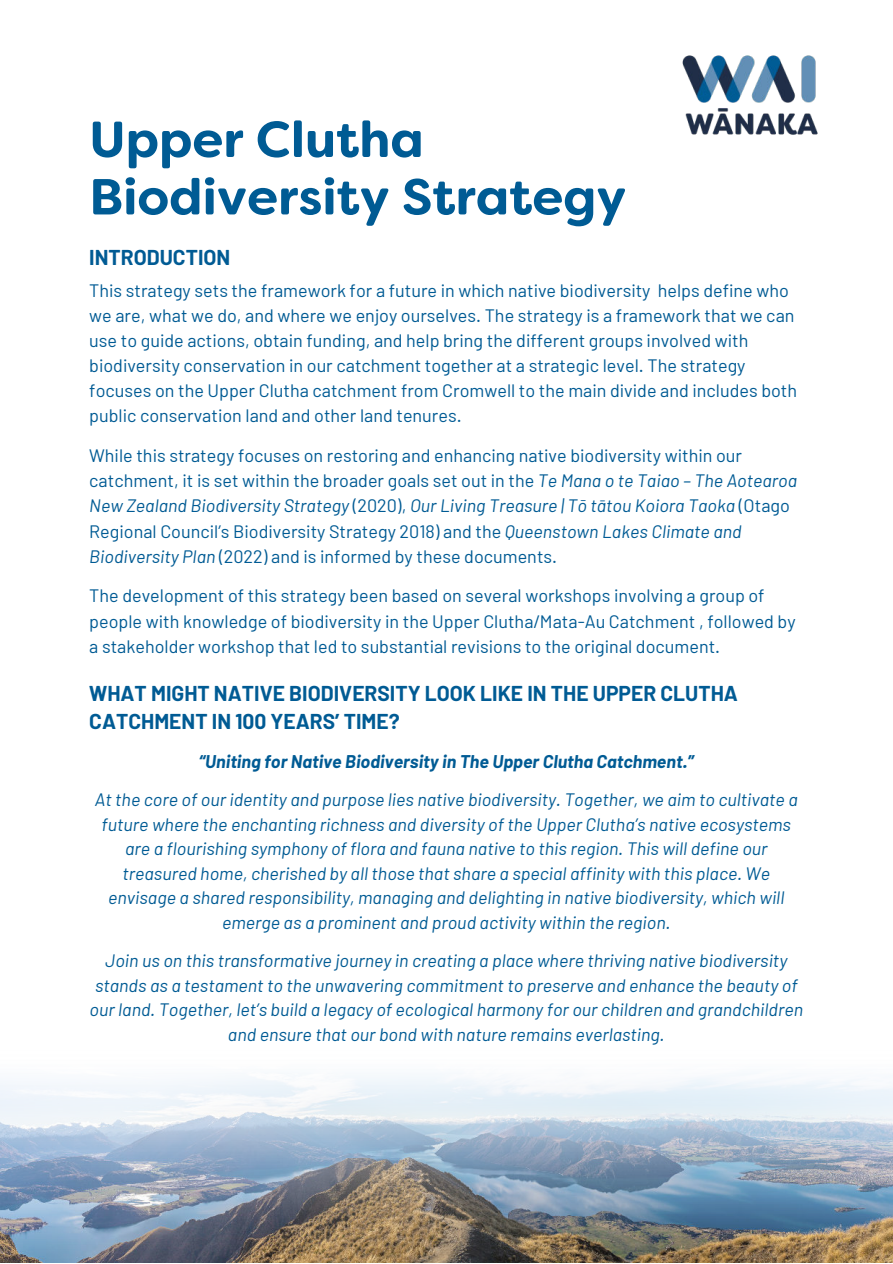
<style>
.page{position:relative;width:893px;height:1264px;background:#fff}
.page>*{position:absolute;margin:0;border:0;box-sizing:border-box;transform-origin:0 0}
.t1{font:700 50.55px/57.4px "Filson Soft";color:#005b94}
.t2{font:700 21px/28.8px "Barlow";color:#005b94}
.t3{font:18px/25px "Barlow";color:#005b94}
.t4{font:italic 18px/24.5px "Barlow";color:#005b94;text-align:center}
.t5{font:italic 700 18px "Barlow";color:#005b94}
.s1{font-style:italic}
</style>
<div class="page">
<img style="left:0;top:1075px;width:892px;height:187px">
<img style="left:682px;top:55px;width:136px;height:80px">
<h1 class="t1" style="left:89px;top:110px;width:538px">Upper Clutha<br>Biodiversity Strategy</h1>
<p class="t2" style="left:89px;top:242px;width:143px">INTRODUCTION</p>
<p class="t3" style="left:89px;top:277px;width:709px">This strategy sets the framework for a future in which native biodiversity helps define who we are, what we do, and where we enjoy ourselves. The strategy is a framework that we can use to guide actions, obtain funding, and help bring the different groups involved with biodiversity conservation in our catchment together at a strategic level. The strategy focuses on the Upper Clutha catchment from Cromwell to the main divide and includes both public conservation land and other land tenures.</p>
<p class="t3" style="left:89px;top:442px;width:709px">While this strategy focuses on restoring and enhancing native biodiversity within our catchment, it is set within the broader goals set out in the <span class="s1">Te Mana o te Taiao – The Aotearoa New Zealand Biodiversity Strategy</span> (2020), <span class="s1">Our Living Treasure | Tō tātou Koiora Taoka</span> (Otago Regional Council’s Biodiversity Strategy 2018) and the <span class="s1">Queenstown Lakes Climate and Biodiversity Plan</span> (2022) and is informed by these documents.</p>
<p class="t3" style="left:89px;top:583px;width:707px">The development of this strategy been based on several workshops involving a group of people with knowledge of biodiversity in the Upper Clutha/Mata-Au Catchment , followed by a stakeholder workshop that led to substantial revisions to the original document.</p>
<p class="t2" style="left:89px;top:678px;width:650px">WHAT MIGHT NATIVE BIODIVERSITY LOOK LIKE IN THE UPPER CLUTHA<br>CATCHMENT IN 100 YEARS’ TIME?</p>
<p class="t5" style="left:199px;top:750px;width:496px">“Uniting for Native Biodiversity in The Upper Clutha Catchment.”</p>
<p class="t4" style="left:95px;top:787px;width:704px">At the core of our identity and purpose lies native biodiversity. Together, we aim to cultivate a future where the enchanting richness and diversity of the Upper Clutha’s native ecosystems are a flourishing symphony of flora and fauna native to this region. This will define our treasured home, cherished by all those that share a special affinity with this place. We envisage a shared responsibility, managing and delighting in native biodiversity, which will emerge as a prominent and proud activity within the region.</p>
<p class="t4" style="left:89px;top:948px;width:715px">Join us on this transformative journey in creating a place where thriving native biodiversity stands as a testament to the unwavering commitment to preserve and enhance the beauty of our land. Together, let’s build a legacy of ecological harmony for our children and grandchildren and ensure that our bond with nature remains everlasting.</p>
</div>
